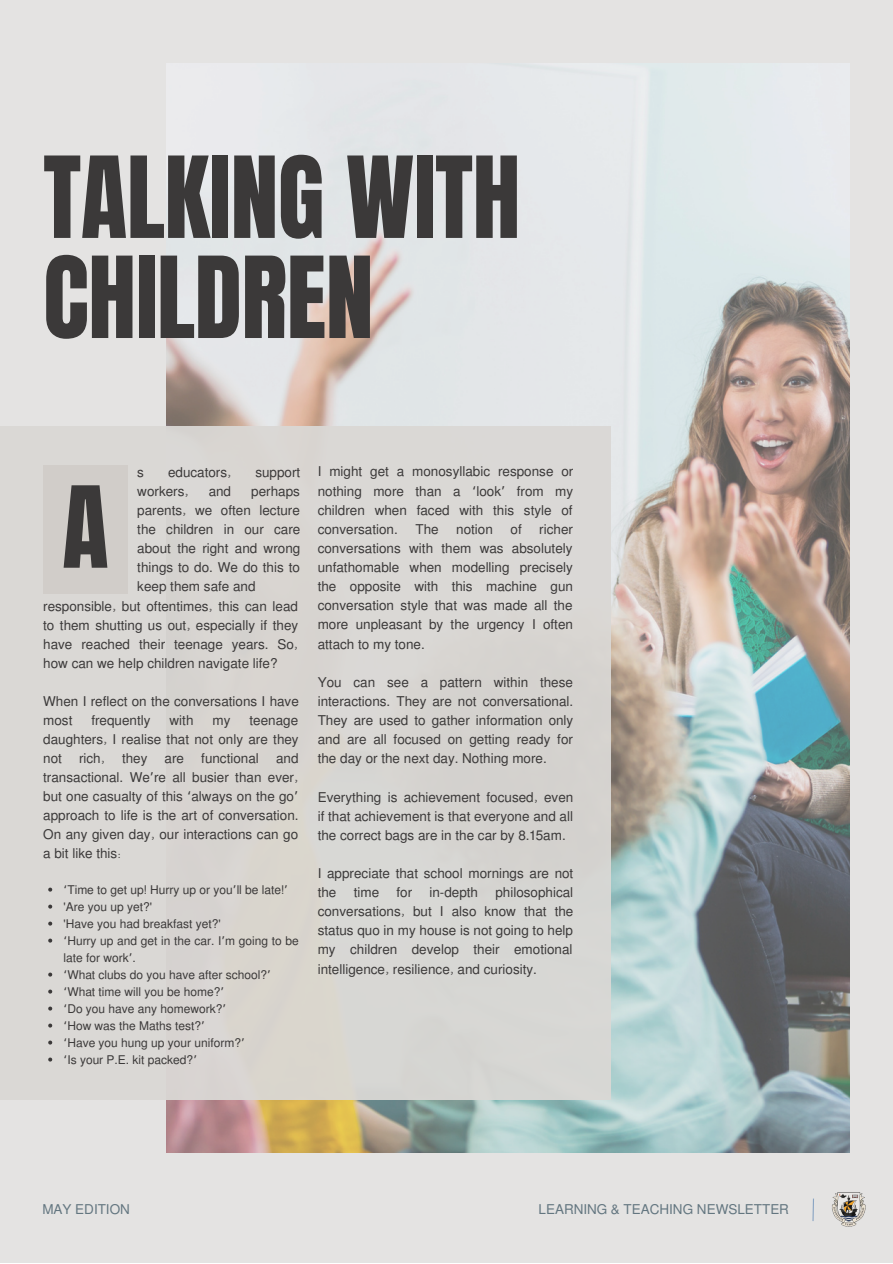
<style>
.page{position:relative;width:893px;height:1264px;background:#fff}
.page>*{position:absolute;margin:0;border:0;box-sizing:border-box;transform-origin:0 0}
.t1{font:95.85px/100.1px "Anton";letter-spacing:-.005em;color:#3b3939}
.t2{font:13.5px/19px "Mukti";color:#3b3939;text-align:justify}
.t3{font:13.5px "Mukti";color:#637680}
.t4{font:12px/17px "Mukti";color:#3b3939}
.s1{font-family:"Noto Sans Gurmukhi"}
</style>
<div class="page">
<div style="left:0;top:0;width:892px;height:1262px;background:#e4e3e2"></div>
<img style="left:166px;top:64px;width:683px;height:1088px">
<div style="left:0;top:426px;width:611px;height:674px;background:#dad8d5"></div>
<svg style="left:812px;top:1198px;width:2px;height:23px"></svg>
<div style="left:43px;top:464px;width:85px;height:129px;background:#d1cdc9"></div>
<svg style="left:48px;top:887px;width:4px;height:4px"></svg>
<svg style="left:48px;top:904px;width:4px;height:4px"></svg>
<svg style="left:48px;top:921px;width:4px;height:4px"></svg>
<svg style="left:48px;top:938px;width:4px;height:4px"></svg>
<svg style="left:48px;top:972px;width:4px;height:4px"></svg>
<svg style="left:48px;top:989px;width:4px;height:4px"></svg>
<svg style="left:48px;top:1006px;width:4px;height:4px"></svg>
<svg style="left:48px;top:1023px;width:4px;height:4px"></svg>
<svg style="left:48px;top:1040px;width:4px;height:4px"></svg>
<svg style="left:48px;top:1057px;width:4px;height:4px"></svg>
<img style="left:832px;top:1192px;width:34px;height:35px">
<p class="t1" style="left:43px;top:149px;width:478px">TALKING WITH<br>CHILDREN</p>
<p class="t1" style="left:62px;top:479px;width:48px">A</p>
<p class="t2" style="left:137px;top:461px;width:8px">s</p>
<p class="t2" style="left:168px;top:461px;width:65px">educators,</p>
<p class="t2" style="left:255px;top:461px;width:46px">support</p>
<p class="t2" style="left:137px;top:481px;width:53px">workers,</p>
<p class="t2" style="left:209px;top:481px;width:24px">and</p>
<p class="t2" style="left:137px;top:481px;width:164px;text-indent:114px">perhaps parents, we often lecture the children in our care about the right and wrong things to do. We do this to keep them safe and</p>
<p class="t2" style="left:43px;top:595px;width:256px">responsible, but oftentimes, this can lead to them shutting us out, especially if they have reached their teenage years. So, how can we help children navigate life?</p>
<p class="t2" style="left:43px;top:690px;width:257px">When I reflect on the conversations I have most</p>
<p class="t2" style="left:91px;top:709px;width:61px">frequently</p>
<p class="t2" style="left:169px;top:709px;width:25px">with</p>
<p class="t2" style="left:212px;top:709px;width:19px">my</p>
<p class="t2" style="left:43px;top:709px;width:257px;text-indent:206px">teenage daughters, I realise that not only are they not</p>
<p class="t2" style="left:79px;top:747px;width:27px">rich,</p>
<p class="t2" style="left:122px;top:747px;width:27px">they</p>
<p class="t2" style="left:165px;top:747px;width:21px">are</p>
<p class="t2" style="left:201px;top:747px;width:59px">functional</p>
<p class="t2" style="left:43px;top:747px;width:257px;text-indent:233px">and transactional. We<span class="s1">’</span>re all busier than ever, but one casualty of this <span class="s1">‘</span>always on the go<span class="s1">’ </span>approach to life is the art of conversation.<br>On any given day, our interactions can go a bit like this:</p>
<p class="t4" style="left:64px;top:880px;width:226px"><span class="s1">‘</span>Time to get up! Hurry up or you<span class="s1">’</span>ll be late!<span class="s1">’</span></p>
<p class="t4" style="left:64px;top:897px;width:90px">'Are you up yet?'</p>
<p class="t4" style="left:64px;top:914px;width:158px">'Have you had breakfast yet?'</p>
<p class="t4" style="left:64px;top:931px;width:236px"><span class="s1">‘</span>Hurry up and get in the car. I<span class="s1">’</span>m going to be late for work<span class="s1">’</span>.</p>
<p class="t4" style="left:64px;top:965px;width:209px"><span class="s1">‘</span>What clubs do you have after school?<span class="s1">’</span></p>
<p class="t4" style="left:64px;top:982px;width:162px"><span class="s1">‘</span>What time will you be home?<span class="s1">’</span></p>
<p class="t4" style="left:64px;top:999px;width:164px"><span class="s1">‘</span>Do you have any homework?<span class="s1">’</span></p>
<p class="t4" style="left:64px;top:1016px;width:143px"><span class="s1">‘</span>How was the Maths test?<span class="s1">’</span></p>
<p class="t4" style="left:64px;top:1033px;width:183px"><span class="s1">‘</span>Have you hung up your uniform?<span class="s1">’</span></p>
<p class="t4" style="left:64px;top:1050px;width:135px"><span class="s1">‘</span>Is your P.E. kit packed?<span class="s1">’</span></p>
<p class="t2" style="left:318px;top:461px;width:257px">I might get a monosyllabic response or nothing more than a <span class="s1">‘</span>look<span class="s1">’</span> from my children when faced with this style of conversation.</p>
<p class="t2" style="left:415px;top:519px;width:25px">The</p>
<p class="t2" style="left:456px;top:519px;width:38px">notion</p>
<p class="t2" style="left:510px;top:519px;width:13px">of</p>
<p class="t2" style="left:318px;top:519px;width:257px;text-indent:221px">richer conversations with them was absolutely unfathomable when modelling precisely the opposite with this machine gun conversation style that was made all the more unpleasant by the urgency I often attach to my tone.</p>
<p class="t2" style="left:318px;top:672px;width:257px">You can see a pattern within these interactions. They are not conversational.<br>They are used to gather information only and are all focused on getting ready for the day or the next day. Nothing more.</p>
<p class="t2" style="left:318px;top:786px;width:257px">Everything is achievement focused, even if that achievement is that everyone and all the correct bags are in the car by 8.15am.</p>
<p class="t2" style="left:318px;top:863px;width:257px">I appreciate that school mornings are not the</p>
<p class="t2" style="left:354px;top:882px;width:27px">time</p>
<p class="t2" style="left:396px;top:882px;width:17px">for</p>
<p class="t2" style="left:429px;top:882px;width:50px">in-depth</p>
<p class="t2" style="left:318px;top:882px;width:257px;text-indent:178px">philosophical conversations, but I also know that the status quo in my house is not going to help my children develop their emotional intelligence, resilience, and curiosity.</p>
<p class="t3" style="left:42px;top:1199px;width:89px">MAY EDITION</p>
<p class="t3" style="left:538px;top:1199px;width:252px">LEARNING &amp; TEACHING NEWSLETTER</p>
</div>
